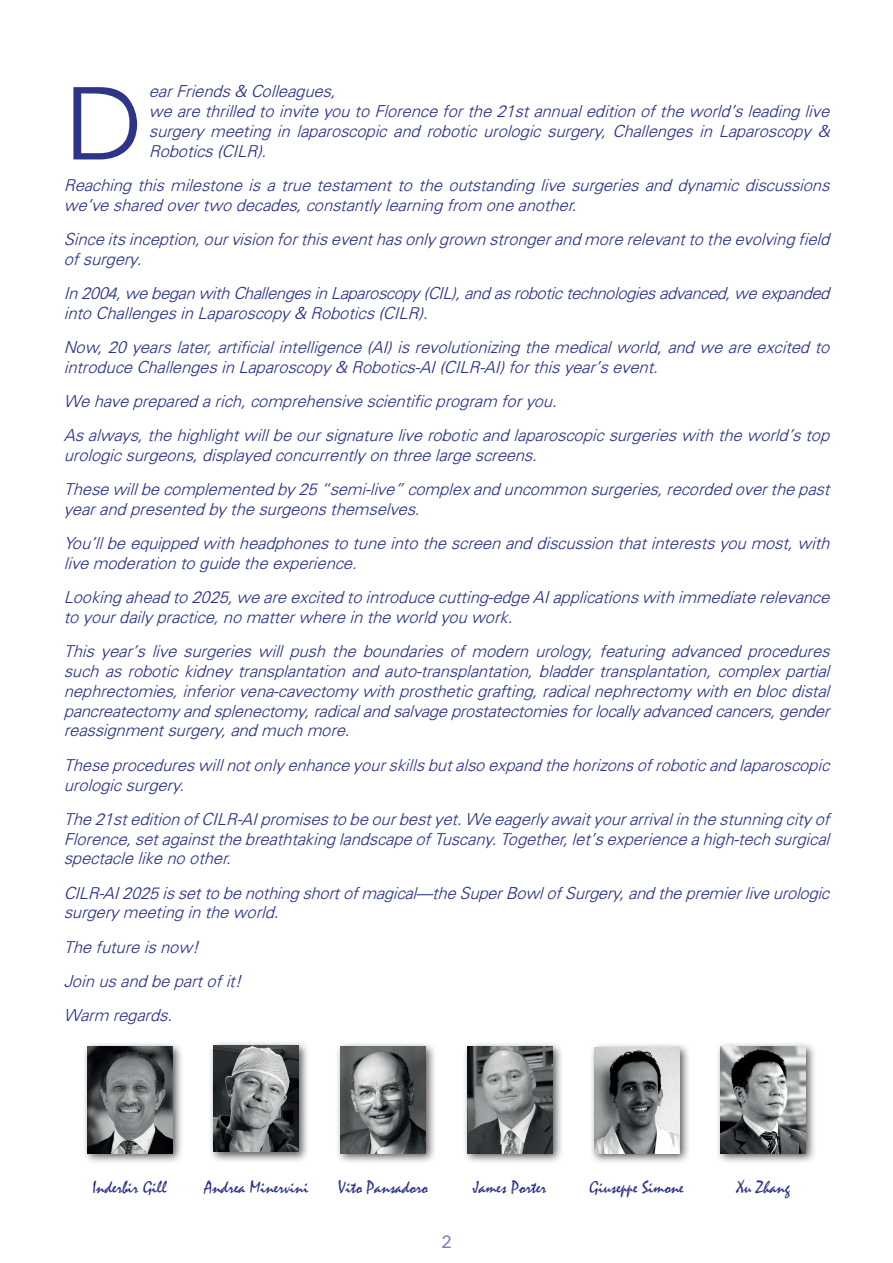
<style>
.page{position:relative;width:893px;height:1263px;background:#fff}
.page>*{position:absolute;margin:0;border:0;box-sizing:border-box;transform-origin:0 0}
.t1{font:300 99.9px "Univers";color:#2e3588;scale:1.11 1}
.t2{font:18px "Mistral";color:#2e3588}
.t3{font:500 18px "Univers";color:#877bb9}
.t4{font:italic 300 16.5px/19.8px "Univers";color:#2e3588}
.t5{font:italic 300 16.5px/19.8px "Univers";letter-spacing:-.02em;color:#2e3588}
</style>
<div class="page">
<div style="left:82px;top:1041px;width:101px;height:123px;background:#231f20;opacity:.75"></div>
<img style="left:87px;top:1047px;width:85px;height:106px">
<div style="left:335px;top:1041px;width:102px;height:123px;background:#231f20;opacity:.75"></div>
<img style="left:341px;top:1047px;width:85px;height:106px">
<div style="left:715px;top:1041px;width:102px;height:123px;background:#231f20;opacity:.75"></div>
<img style="left:721px;top:1047px;width:85px;height:106px">
<div style="left:462px;top:1041px;width:102px;height:123px;background:#231f20;opacity:.75"></div>
<img style="left:467px;top:1047px;width:85px;height:106px">
<div style="left:209px;top:1040px;width:101px;height:123px;background:#231f20;opacity:.75"></div>
<img style="left:214px;top:1045px;width:85px;height:107px">
<div style="left:589px;top:1042px;width:101px;height:122px;background:#231f20;opacity:.75"></div>
<img style="left:594px;top:1047px;width:85px;height:106px">
<p class="t4" style="left:149px;top:81px;width:682px">ear Friends &amp; Colleagues,<br>we are thrilled to invite you to Florence for the 21st annual edition of the world’s leading live surgery meeting in laparoscopic and robotic urologic surgery, Challenges in Laparoscopy &amp; Robotics (CILR).</p>
<p class="t4" style="left:64px;top:175px;width:767px">Reaching this milestone is a true testament to the outstanding live surgeries and dynamic discussions we’ve shared over two decades, constantly learning from one another.</p>
<p class="t4" style="left:64px;top:229px;width:767px">Since its inception, our vision for this event has only grown stronger and more relevant to the evolving field of surgery.</p>
<p class="t5" style="left:64px;top:283px;width:767px">In 2004, we began with Challenges in Laparoscopy (CIL), and as robotic technologies advanced, we expanded into Challenges in Laparoscopy &amp; Robotics (CILR).</p>
<p class="t4" style="left:64px;top:337px;width:767px">Now, 20 years later, artificial intelligence (AI) is revolutionizing the medical world, and we are excited to introduce Challenges in Laparoscopy &amp; Robotics-AI (CILR-AI) for this year’s event.</p>
<p class="t4" style="left:64px;top:384px;width:767px;line-height:34.2px">We have prepared a rich, comprehensive scientific program for you.<br>As always, the highlight will be our signature live robotic and laparoscopic surgeries with the world’s top</p>
<p class="t4" style="left:64px;top:438px;width:767px;line-height:34.2px">urologic surgeons, displayed concurrently on three large screens.<br>These will be complemented by 25 “semi-live” complex and uncommon surgeries, recorded over the past</p>
<p class="t4" style="left:64px;top:492px;width:767px;line-height:34.2px">year and presented by the surgeons themselves.<br>You’ll be equipped with headphones to tune into the screen and discussion that interests you most, with</p>
<p class="t4" style="left:64px;top:546px;width:767px;line-height:34.2px">live moderation to guide the experience.<br>Looking ahead to 2025, we are excited to introduce cutting-edge AI applications with immediate relevance</p>
<p class="t4" style="left:64px;top:600px;width:767px;line-height:34.2px">to your daily practice, no matter where in the world you work.<br>This year’s live surgeries will push the boundaries of modern urology, featuring advanced procedures</p>
<p class="t4" style="left:64px;top:661px;width:767px;text-align:justify">such as robotic kidney transplantation and auto-transplantation, bladder transplantation, complex partial nephrectomies, inferior vena-cavectomy with prosthetic grafting, radical nephrectomy with en bloc distal pancreatectomy and splenectomy, radical and salvage prostatectomies for locally advanced cancers, gender reassignment surgery, and much more.</p>
<p class="t4" style="left:64px;top:754px;width:767px">These procedures will not only enhance your skills but also expand the horizons of robotic and laparoscopic urologic surgery.</p>
<p class="t4" style="left:64px;top:808px;width:767px;text-align:justify">The 21st edition of CILR-AI promises to be our best yet. We eagerly await your arrival in the stunning city of Florence, set against the breathtaking landscape of Tuscany. Together, let’s experience a high-tech surgical spectacle like no other.</p>
<p class="t4" style="left:64px;top:882px;width:767px">CILR-AI 2025 is set to be nothing short of magical—the Super Bowl of Surgery, and the premier live urologic surgery meeting in the world.</p>
<p class="t4" style="left:64px;top:929px;width:179px;line-height:34.2px">The future is now!<br>Join us and be part of it!<br>Warm regards.</p>
<h1 class="t1" style="left:64px;top:64px;width:73px">D</h1>
<p class="t2" style="left:92px;top:1176px;width:76px">Inderbir Gill</p>
<p class="t2" style="left:338px;top:1176px;width:91px">Vito Pansadoro</p>
<p class="t2" style="left:473px;top:1176px;width:75px">James Porter</p>
<p class="t2" style="left:737px;top:1176px;width:55px">Xu Zhang</p>
<p class="t2" style="left:204px;top:1176px;width:105px">Andrea Minervini</p>
<p class="t2" style="left:590px;top:1176px;width:95px">Giuseppe Simone</p>
<p class="t3" style="left:441px;top:1230px;width:13px">2</p>
</div>
